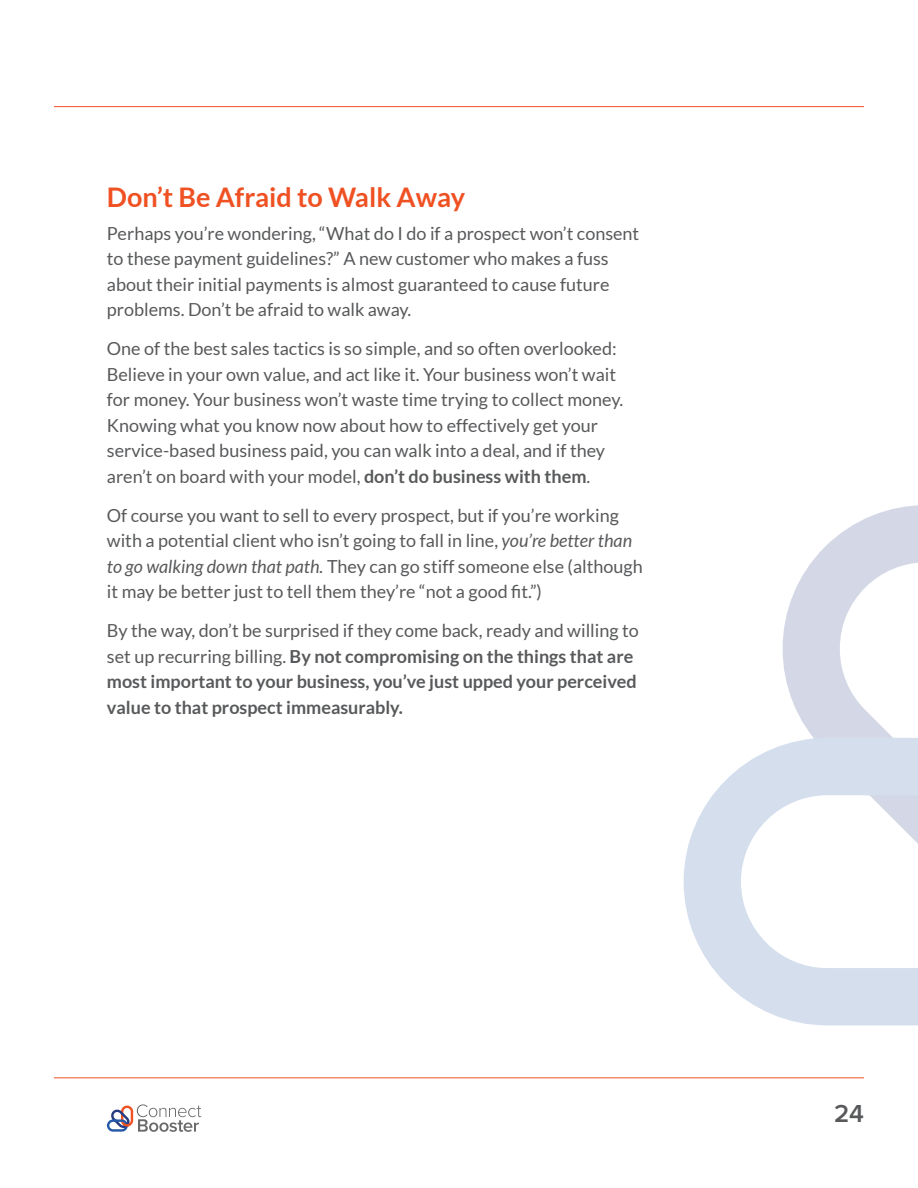
<style>
.page{position:relative;width:918px;height:1188px;background:#fff}
.page>*{position:absolute;margin:0;border:0;box-sizing:border-box;transform-origin:0 0}
.t1{font:700 27px "Lato";color:#f05123}
.t2{font:600 25.5px "Proxima Nova";color:#58595b}
.t3{font:18px/25.5px "Lato";color:#58595b}
.t4{font:700 18px/25.5px "Lato";color:#58595b}
.s1{font-weight:700}
.s2{font-style:italic}
.s3{font-weight:400}
</style>
<div class="page">
<hr style="left:54px;top:106px;width:810px;height:1px;background:#f05123">
<hr style="left:54px;top:1078px;width:810px;height:1px;background:#f05123">
<svg style="left:107px;top:1104px;width:94px;height:28px"></svg>
<svg style="left:684px;top:750px;width:234px;height:275px;fill:#d4deed"></svg>
<svg style="left:769px;top:505px;width:149px;height:434px"></svg>
<div style="left:809px;top:738px;width:109px;height:57px;background:#d4deed"></div>
<h1 class="t1" style="left:107px;top:186px;width:360px">Don’t Be Afraid to Walk Away</h1>
<p class="t3" style="left:107px;top:221px;width:534px">Perhaps you’re wondering, “What do I do if a prospect won’t consent to these payment guidelines?” A new customer who makes a fuss about their initial payments is almost guaranteed to cause future problems. Don’t be afraid to walk away.</p>
<p class="t3" style="left:107px;top:337px;width:518px">One of the best sales tactics is so simple, and so often overlooked:<br>Believe in your own value, and act like it. Your business won’t wait for money. Your business won’t waste time trying to collect money.<br>Knowing what you know now about how to effectively get your service-based business paid, you can walk into a deal, and if they aren’t on board with your model, <span class="s1">don’t do business with them</span>.</p>
<p class="t3" style="left:107px;top:503px;width:537px">Of course you want to sell to every prospect, but if you’re working with a potential client who isn’t going to fall in line, <span class="s2">you’re better than to go walking down that path.</span> They can go stiff someone else (although it may be better just to tell them they’re “not a good fit.”)</p>
<p class="t4" style="left:107px;top:619px;width:533px"><span class="s3">By the way, don’t be surprised if they come back, ready and willing to set up recurring billing.</span> By not compromising on the things that are most important to your business, you’ve just upped your perceived value to that prospect immeasurably.</p>
<h2 class="t2" style="left:834px;top:1103px;width:31px">24</h2>
</div>
